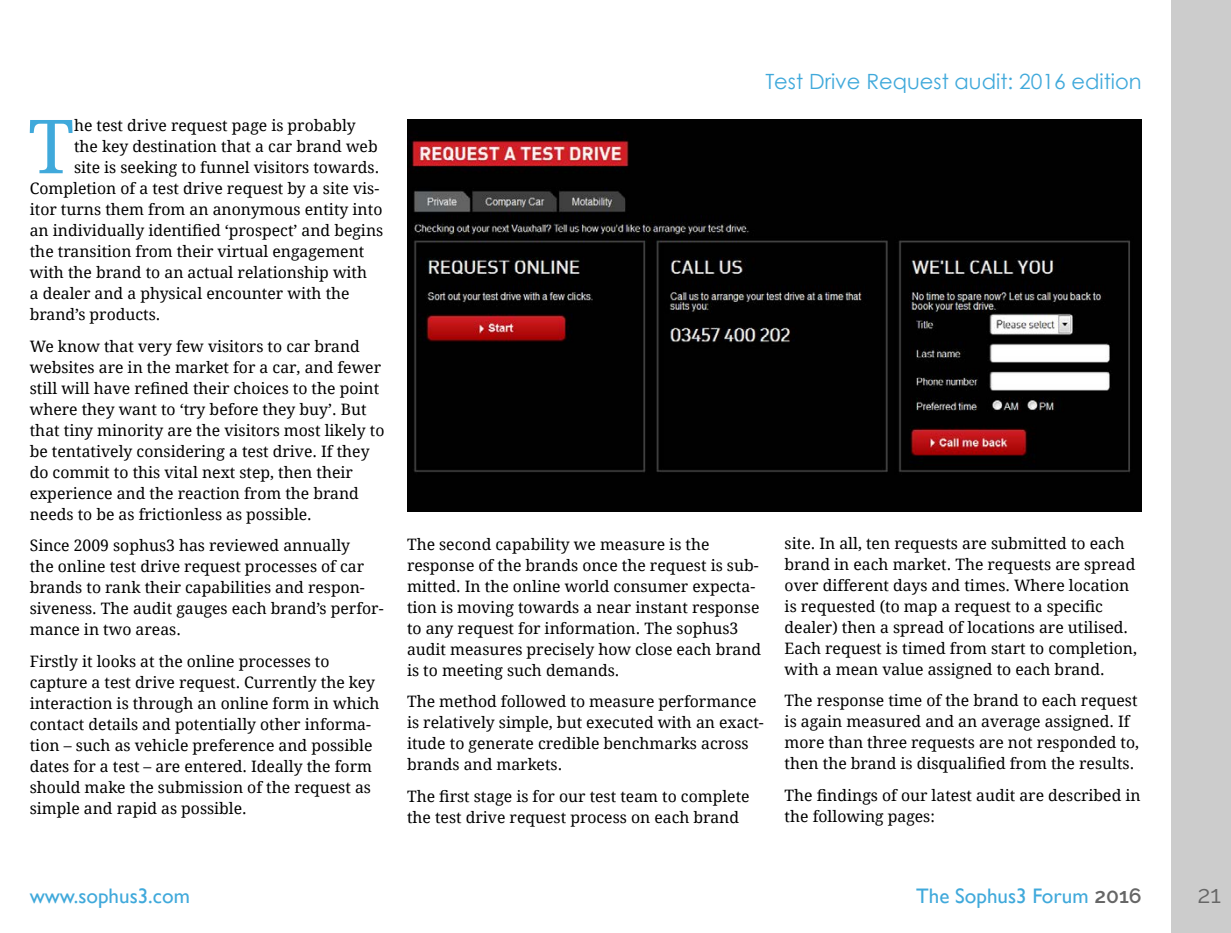
<style>
.page{position:relative;width:1231px;height:933px;background:#fff}
.page>*{position:absolute;margin:0;border:0;box-sizing:border-box;transform-origin:0 0}
.t1{font:74.55px "Droid Serif";color:#40a9db}
.t2{font:24.5px "Raleway";color:#666}
.t3{font:21px "Gill Sans";color:#40a9db}
.t4{font:21px "Century Gothic";color:#40a9db}
.t5{font:15.75px/21px "Droid Serif";color:#000}
.s1{font-family:"Raleway";font-weight:600;color:#666}
</style>
<div class="page">
<div style="left:1171px;top:0;width:59px;height:933px;background:#ccc"></div>
<img style="left:407px;top:119px;width:734px;height:392px">
<h1 class="t1" style="left:28px;top:95px;width:47px">T</h1>
<p class="t5" style="left:74px;top:115px;width:283px">he test drive request page is probably</p>
<p class="t5" style="left:74px;top:136px;width:305px">the key destination that a car brand web</p>
<p class="t5" style="left:74px;top:157px;width:306px">site is seeking to funnel visitors towards.</p>
<p class="t5" style="left:30px;top:178px;width:351px">Completion of a test drive request by a site vis-</p>
<p class="t5" style="left:30px;top:199px;width:354px">itor turns them from an anonymous entity into</p>
<p class="t5" style="left:30px;top:220px;width:355px">an individually identified ‘prospect’ and begins</p>
<p class="t5" style="left:30px;top:241px;width:336px">the transition from their virtual engagement</p>
<p class="t5" style="left:30px;top:262px;width:339px">with the brand to an actual relationship with</p>
<p class="t5" style="left:30px;top:283px;width:321px">a dealer and a physical encounter with the</p>
<p class="t5" style="left:30px;top:304px;width:132px">brand’s products.</p>
<p class="t5" style="left:30px;top:335px;width:356px">We know that very few visitors to car brand websites are in the market for a car, and fewer still will have refined their choices to the point where they want to ‘try before they buy’. But that tiny minority are the visitors most likely to be tentatively considering a test drive. If they do commit to this vital next step, then their experience and the reaction from the brand needs to be as frictionless as possible.</p>
<p class="t5" style="left:30px;top:535px;width:355px">Since 2009 sophus3 has reviewed annually<br>the online test drive request processes of car brands to rank their capabilities and respon&shy;siveness. The audit gauges each brand’s perfor&shy;mance in two areas.</p>
<p class="t5" style="left:30px;top:650px;width:351px">Firstly it looks at the online processes to capture a test drive request. Currently the key interaction is through an online form in which contact details and potentially other informa&shy;tion – such as vehicle preference and possible dates for a test – are entered. Ideally the form should make the submission of the request as simple and rapid as possible.</p>
<h3 class="t4" style="left:765px;top:67px;width:378px">Test Drive Request audit: 2016 edition</h3>
<p class="t5" style="left:407px;top:533px;width:355px">The second capability we measure is the response of the brands once the request is sub&shy;mitted. In the online world consumer expecta&shy;tion is moving towards a near instant response to any request for information. The sophus3 audit measures precisely how close each brand is to meeting such demands.</p>
<p class="t5" style="left:407px;top:690px;width:358px">The method followed to measure performance is relatively simple, but executed with an exact&shy;itude to generate credible benchmarks across brands and markets.</p>
<p class="t5" style="left:407px;top:785px;width:344px">The first stage is for our test team to complete the test drive request process on each brand</p>
<p class="t5" style="left:784px;top:532px;width:354px">site. In all, ten requests are submitted to each brand in each market. The requests are spread over different days and times. Where location is requested (to map a request to a specific dealer) then a spread of locations are utilised.<br>Each request is timed from start to completion, with a mean value assigned to each brand.</p>
<p class="t5" style="left:784px;top:689px;width:356px">The response time of the brand to each request is again measured and an average assigned. If more than three requests are not responded to, then the brand is disqualified from the results.</p>
<p class="t5" style="left:784px;top:784px;width:357px">The findings of our latest audit are described in the following pages:</p>
<h3 class="t3" style="left:30px;top:884px;width:161px">www.sophus3.com</h3>
<h3 class="t3" style="left:916px;top:884px;width:227px">The Sophus3 Forum <span class="s1">2016</span></h3>
<h2 class="t2" style="left:1197px;top:880px;width:25px">21</h2>
</div>
